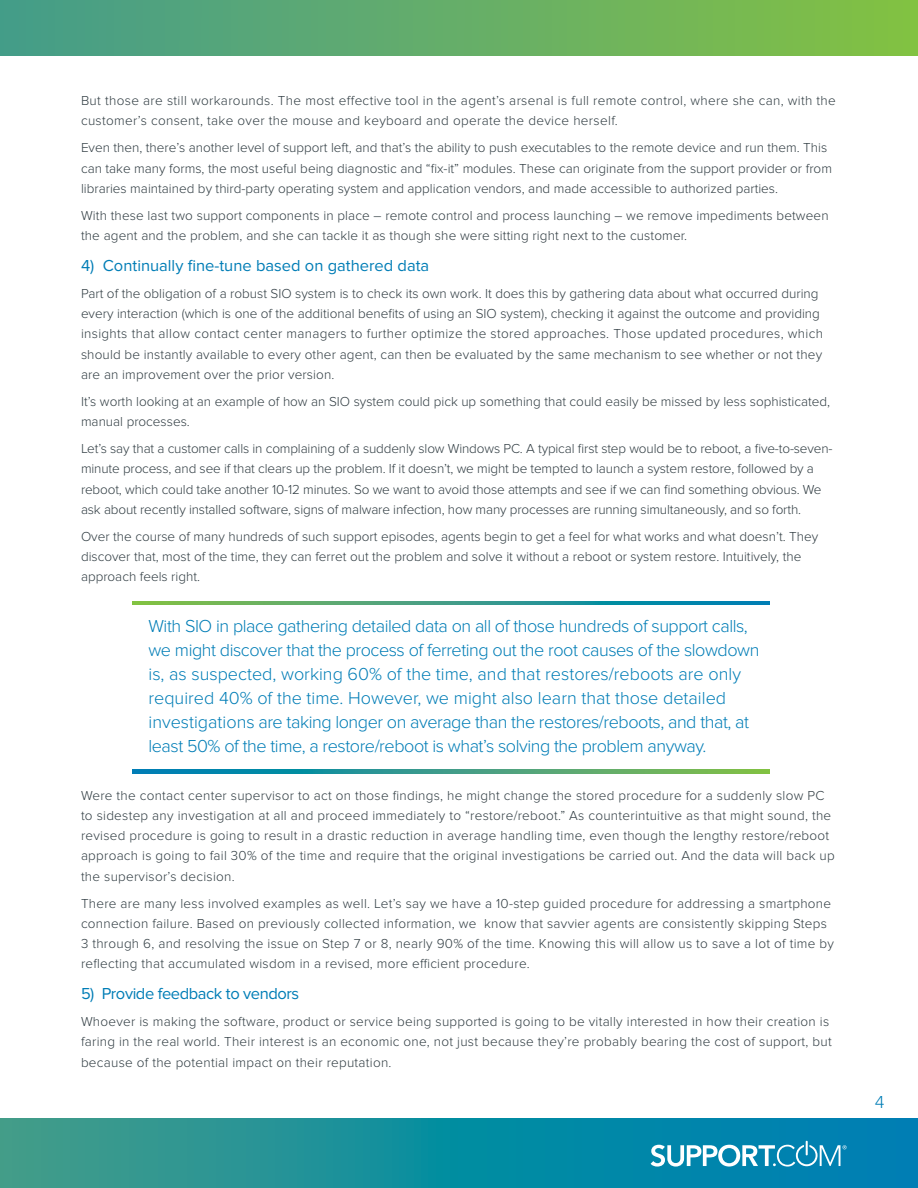
<style>
.page{position:relative;width:918px;height:1188px;background:#fff}
.page>*{position:absolute;margin:0;border:0;box-sizing:border-box;transform-origin:0 0}
.t1{font:300 18px/24px "Proxima Nova";letter-spacing:-.025em;color:#007db6}
.t2{font:16.5px "Proxima Nova";color:#007db6}
.t3{font:16.5px "Proxima Nova";letter-spacing:-.025em;color:#007db6}
.t4{font:300 13.5px/20.2px "Proxima Nova";letter-spacing:.01em;color:#303c42}
.t5{font:300 13.5px/20.2px "Proxima Nova";letter-spacing:-.01em;color:#303c42}
</style>
<div class="page">
<div style="left:0;top:0;width:918px;height:55px;background:linear-gradient(to right,#459c8c,#84c143)"></div>
<svg style="left:0;top:1119px;width:918px;height:69px"></svg>
<svg style="left:651px;top:1141px;width:196px;height:26px"></svg>
<svg style="left:132px;top:602px;width:638px;height:3px"></svg>
<svg style="left:132px;top:770px;width:638px;height:3px"></svg>
<p class="t4" style="left:81px;top:91px;width:756px">But those are still workarounds. The most effective tool in the agent’s arsenal is full remote control, where she can, with the customer’s consent, take over the mouse and keyboard and operate the device herself.</p>
<p class="t4" style="left:81px;top:138px;width:752px">Even then, there’s another level of support left, and that’s the ability to push executables to the remote device and run them. This can take many forms, the most useful being diagnostic and “fix-it” modules. These can originate from the support provider or from libraries maintained by third-party operating system and application vendors, and made accessible to authorized parties.</p>
<p class="t4" style="left:81px;top:205px;width:749px">With these last two support components in place – remote control and process launching – we remove impediments between the agent and the problem, and she can tackle it as though she were sitting right next to the customer.</p>
<p class="t2" style="left:81px;top:256px;width:350px">4) Continually fine-tune based on gathered data</p>
<p class="t4" style="left:81px;top:283px;width:744px">Part of the obligation of a robust SIO system is to check its own work. It does this by gathering data about what occurred during every interaction (which is one of the additional benefits of using an SIO system), checking it against the outcome and providing insights that allow contact center managers to further optimize the stored approaches. Those updated procedures, which should be instantly available to every other agent, can then be evaluated by the same mechanism to see whether or not they are an improvement over the prior version.</p>
<p class="t4" style="left:81px;top:391px;width:751px">It’s worth looking at an example of how an SIO system could pick up something that could easily be missed by less sophisticated, manual processes.</p>
<p class="t5" style="left:81px;top:439px;width:753px">Let’s say that a customer calls in complaining of a suddenly slow Windows PC. A typical first step would be to reboot, a five-to-seven&shy;minute process, and see if that clears up the problem. If it doesn’t, we might be tempted to launch a system restore, followed by a reboot, which could take another 10-12 minutes. So we want to avoid those attempts and see if we can find something obvious. We ask about recently installed software, signs of malware infection, how many processes are running simultaneously, and so forth.</p>
<p class="t4" style="left:81px;top:526px;width:739px">Over the course of many hundreds of such support episodes, agents begin to get a feel for what works and what doesn’t. They discover that, most of the time, they can ferret out the problem and solve it without a reboot or system restore. Intuitively, the approach feels right.</p>
<p class="t1" style="left:148px;top:615px;width:612px">With SIO in place gathering detailed data on all of those hundreds of support calls, we might discover that the process of ferreting out the root causes of the slowdown is, as suspected, working 60% of the time, and that restores/reboots are only required 40% of the time. However, we might also learn that those detailed investigations are taking longer on average than the restores/reboots, and that, at least 50% of the time, a restore/reboot is what’s solving the problem anyway.</p>
<p class="t4" style="left:81px;top:785px;width:755px">Were the contact center supervisor to act on those findings, he might change the stored procedure for a suddenly slow PC to sidestep any investigation at all and proceed immediately to “restore/reboot.” As counterintuitive as that might sound, the revised procedure is going to result in a drastic reduction in average handling time, even though the lengthy restore/reboot approach is going to fail 30% of the time and require that the original investigations be carried out. And the data will back up the supervisor’s decision.</p>
<p class="t4" style="left:81px;top:893px;width:755px">There are many less involved examples as well. Let’s say we have a 10-step guided procedure for addressing a smartphone connection failure. Based on previously collected information, we know that savvier agents are consistently skipping Steps 3 through 6, and resolving the issue on Step 7 or 8, nearly 90% of the time. Knowing this will allow us to save a lot of time by reflecting that accumulated wisdom in a revised, more efficient procedure.</p>
<p class="t3" style="left:81px;top:984px;width:220px">5) Provide feedback to vendors</p>
<p class="t4" style="left:81px;top:1012px;width:752px">Whoever is making the software, product or service being supported is going to be vitally interested in how their creation is faring in the real world. Their interest is an economic one, not just because they’re probably bearing the cost of support, but because of the potential impact on their reputation.</p>
<h1 class="t1" style="left:875px;top:1090px;width:11px">4</h1>
</div>
